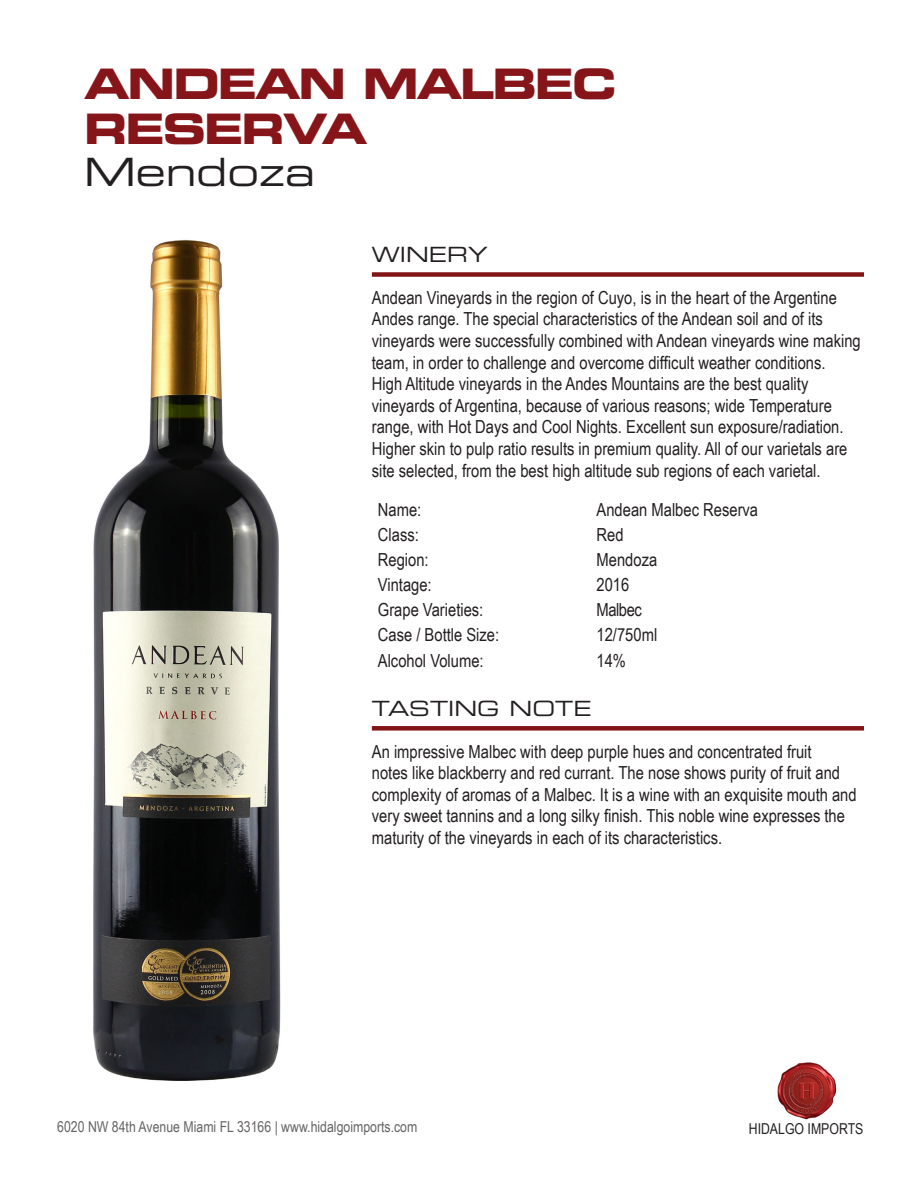
<style>
.page{position:relative;width:918px;height:1188px;background:#fff}
.page>*{position:absolute;margin:0;border:0;box-sizing:border-box;transform-origin:0 0}
.t1{font:42px/45px "Eurostile LT Std Bold Ex 2";letter-spacing:-.05em;color:#851518}
.t2{font:39px "Eurostile LT Std Ex 2";color:#231f20}
.t3{font:21px "Eurostile LT Std Ex 2";color:#231f20}
.t4{font:18px/21.6px "Arial Narrow";color:#231f20}
.t5{font:15px "Arial Narrow";color:#231f20}
</style>
<div class="page">
<img style="left:93px;top:239px;width:188px;height:842px">
<img style="left:777px;top:1062px;width:60px;height:58px">
<div style="left:372px;top:272px;width:492px;height:5px;background:#821416"></div>
<div style="left:372px;top:726px;width:492px;height:5px;background:#821416"></div>
<p class="t1" style="left:84px;top:61px;width:534px">ANDEAN MALBEC<br>RESERVA</p>
<p class="t2" style="left:84px;top:146px;width:233px">Mendoza</p>
<p class="t3" style="left:372px;top:240px;width:118px">WINERY</p>
<p class="t4" style="left:372px;top:286px;width:490px">Andean Vineyards in the region of Cuyo, is in the heart of the Argentine Andes range. The special characteristics of the Andean soil and of its vineyards were successfully combined with Andean vineyards wine making team, in order to challenge and overcome difficult weather conditions.</p>
<p class="t4" style="left:372px;top:372px;width:477px">High Altitude vineyards in the Andes Mountains are the best quality vineyards of Argentina, because of various reasons; wide Temperature range, with Hot Days and Cool Nights. Excellent sun exposure/radiation.<br>Higher skin to pulp ratio results in premium quality. All of our varietals are site selected, from the best high altitude sub regions of each varietal.</p>
<p class="t4" style="left:378px;top:498px;width:45px">Name:</p>
<p class="t4" style="left:597px;top:498px;width:163px">Andean Malbec Reserva</p>
<p class="t4" style="left:378px;top:523px;width:43px">Class:</p>
<p class="t4" style="left:597px;top:523px;width:29px">Red</p>
<p class="t4" style="left:378px;top:548px;width:52px">Region:</p>
<p class="t4" style="left:597px;top:548px;width:62px">Mendoza</p>
<p class="t4" style="left:378px;top:573px;width:55px">Vintage:</p>
<p class="t4" style="left:597px;top:573px;width:34px">2016</p>
<p class="t4" style="left:378px;top:599px;width:107px">Grape Varieties:</p>
<p class="t4" style="left:597px;top:599px;width:47px">Malbec</p>
<p class="t4" style="left:378px;top:624px;width:123px">Case / Bottle Size:</p>
<p class="t4" style="left:597px;top:624px;width:62px">12/750ml</p>
<p class="t4" style="left:378px;top:649px;width:107px">Alcohol Volume:</p>
<p class="t4" style="left:597px;top:649px;width:31px">14%</p>
<p class="t3" style="left:372px;top:694px;width:221px">TASTING NOTE</p>
<p class="t4" style="left:372px;top:740px;width:486px">An impressive Malbec with deep purple hues and concentrated fruit<br>notes like blackberry and red currant. The nose shows purity of fruit and complexity of aromas of a Malbec. It is a wine with an exquisite mouth and very sweet tannins and a long silky finish. This noble wine expresses the maturity of the vineyards in each of its characteristics.</p>
<p class="t5" style="left:57px;top:1116px;width:362px">6020 NW 84th Avenue Miami FL 33166 | www.hidalgoimports.com</p>
<p class="t5" style="left:749px;top:1118px;width:116px">HIDALGO IMPORTS</p>
</div>
